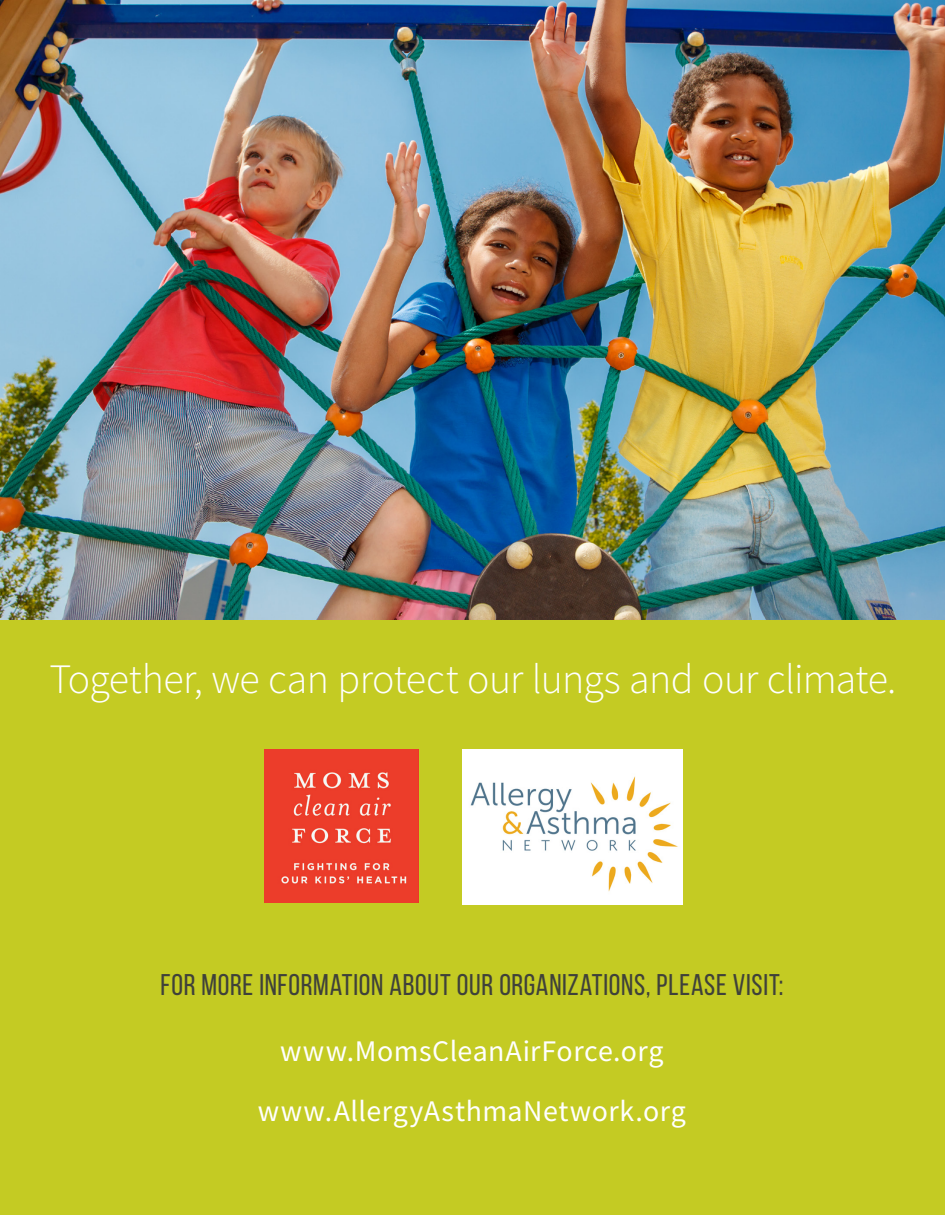
<style>
.page{position:relative;width:945px;height:1215px;background:#fff}
.page>*{position:absolute;margin:0;border:0;box-sizing:border-box;transform-origin:0 0}
.t1{font:300 41.85px "Source Sans Pro";letter-spacing:-.015em;color:#fff}
.t2{font:29.85px/60px "Source Sans Pro";letter-spacing:.02em;color:#fff;text-align:center}
.t3{font:29.85px "Bebas Neue";letter-spacing:.02em;color:#3f413a}
</style>
<div class="page">
<img style="left:0;top:0;width:945px;height:620px">
<div style="left:0;top:620px;width:945px;height:595px;background:#c4cb23"></div>
<img style="left:265px;top:749px;width:154px;height:154px">
<div style="left:463px;top:749px;width:220px;height:155px;background:#fff"></div>
<img style="left:470px;top:776px;width:208px;height:116px">
<h1 class="t1" style="left:49px;top:653px;width:849px">Together, we can protect our lungs and our climate.</h1>
<p class="t3" style="left:161px;top:968px;width:624px">FOR MORE INFORMATION ABOUT OUR ORGANIZATIONS, PLEASE VISIT:</p>
<p class="t2" style="left:258px;top:1021px;width:429px">www.MomsCleanAirForce.org www.AllergyAsthmaNetwork.org</p>
</div>
